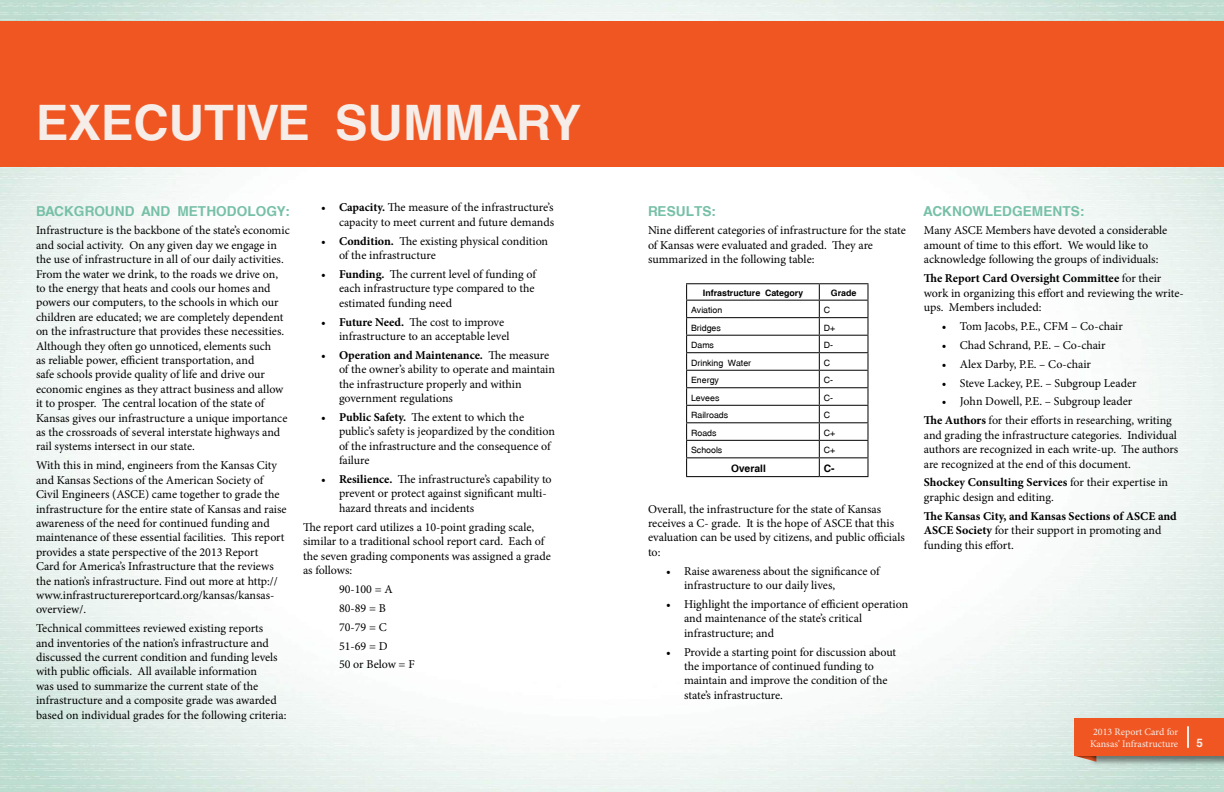
<style>
.page{position:relative;width:1224px;height:792px;background:#fff}
.page>*{position:absolute;margin:0;border:0;box-sizing:border-box;transform-origin:0 0}
.t1{font:700 50px "New Zurica";color:#f7ede8}
.t2{font:700 14px "New Zurica";color:#77c0a8}
.t3{font:12px/14.4px "Minion Pro";color:#000}
.t4{font:700 12px/14.4px "Minion Pro";color:#000}
.t5{font:700 12px "New Zurica";color:#f7ede8}
.t6{font:10.5px "New Zurica";color:#000}
.t7{font:700 10.5px "New Zurica";color:#000}
.t8{font:10px/12px "Minion Pro";color:#f7ede8;text-align:center}
.t9{font:700 9px "New Zurica";color:#000}
.s1{font-weight:700}
.s2{font-weight:400}
</style>
<div class="page">
<img style="left:0;top:0;width:1224px;height:792px">
<svg style="left:1075px;top:756px;width:13px;height:6px"></svg>
<div style="left:1088px;top:718px;width:136px;height:48px;background:#000;opacity:.47"></div>
<div style="left:1075px;top:719px;width:149px;height:37px;background:#f05622"></div>
<svg style="left:1188px;top:726px;width:1px;height:22px"></svg>
<div style="left:0;top:21px;width:1224px;height:145px;background:#f05622"></div>
<hr style="left:686px;top:283px;width:133px;height:1px;background:#000">
<hr style="left:819px;top:283px;width:49px;height:1px;background:#000">
<hr style="left:686px;top:317px;width:133px;height:1px;background:#000">
<hr style="left:819px;top:317px;width:49px;height:1px;background:#000">
<hr style="left:686px;top:335px;width:133px;height:1px;background:#000">
<hr style="left:819px;top:335px;width:49px;height:1px;background:#000">
<hr style="left:686px;top:352px;width:133px;height:1px;background:#000">
<hr style="left:819px;top:352px;width:49px;height:1px;background:#000">
<hr style="left:686px;top:370px;width:133px;height:1px;background:#000">
<hr style="left:819px;top:370px;width:49px;height:1px;background:#000">
<hr style="left:686px;top:387px;width:133px;height:1px;background:#000">
<hr style="left:819px;top:387px;width:49px;height:1px;background:#000">
<hr style="left:686px;top:405px;width:133px;height:1px;background:#000">
<hr style="left:819px;top:405px;width:49px;height:1px;background:#000">
<hr style="left:686px;top:422px;width:133px;height:1px;background:#000">
<hr style="left:819px;top:422px;width:49px;height:1px;background:#000">
<hr style="left:686px;top:440px;width:133px;height:1px;background:#000">
<hr style="left:819px;top:440px;width:49px;height:1px;background:#000">
<svg style="left:819px;top:284px;width:1px;height:192px"></svg>
<hr style="left:686px;top:300px;width:133px;height:1px;background:#000">
<hr style="left:819px;top:300px;width:49px;height:1px;background:#000">
<hr style="left:686px;top:457px;width:133px;height:1px;background:#000">
<svg style="left:686px;top:284px;width:1px;height:192px"></svg>
<hr style="left:819px;top:457px;width:49px;height:1px;background:#000">
<svg style="left:867px;top:284px;width:1px;height:192px"></svg>
<hr style="left:686px;top:476px;width:133px;height:1px;background:#000">
<hr style="left:819px;top:476px;width:49px;height:1px;background:#000">
<h1 class="t1" style="left:36px;top:94px;width:546px">EXECUTIVE SUMMARY</h1>
<p class="t2" style="left:36px;top:202px;width:256px">BACKGROUND AND METHODOLOGY:</p>
<p class="t3" style="left:36px;top:223px;width:255px">Infrastructure is the backbone of the state’s economic and social activity. On any given day we engage in the use of infrastructure in all of our daily activities.<br>From the water we drink, to the roads we drive on, to the energy that heats and cools our homes and powers our computers, to the schools in which our children are educated; we are completely dependent on the infrastructure that provides these necessities.<br>Although they often go unnoticed, elements such<br>as reliable power, efficient transportation, and<br>safe schools provide quality of life and drive our economic engines as they attract business and allow it to prosper. The central location of the state of Kansas gives our infrastructure a unique importance as the crossroads of several interstate highways and rail systems intersect in our state.</p>
<p class="t3" style="left:36px;top:458px;width:252px">With this in mind, engineers from the Kansas City and Kansas Sections of the American Society of Civil Engineers (ASCE) came together to grade the infrastructure for the entire state of Kansas and raise awareness of the need for continued funding and maintenance of these essential facilities. This report provides a state perspective of the 2013 Report<br>Card for America’s Infrastructure that the reviews the nation’s infrastructure. Find out more at http:// www.infrastructurereportcard.org/kansas/kansas&shy;overview/.</p>
<p class="t3" style="left:36px;top:621px;width:252px">Technical committees reviewed existing reports<br>and inventories of the nation’s infrastructure and discussed the current condition and funding levels with public officials. All available information<br>was used to summarize the current state of the infrastructure and a composite grade was awarded based on individual grades for the following criteria:</p>
<p class="t3" style="left:321px;top:200px;width:235px;text-align:right">• <span class="s1">Capacity.</span> The measure of the infrastructure’s capacity to meet current and future demands</p>
<p class="t3" style="left:339px;top:234px;width:211px;text-indent:-18px">• <span class="s1">Condition.</span> The existing physical condition of the infrastructure</p>
<p class="t3" style="left:339px;top:267px;width:198px;text-align:justify;text-indent:-18px">• <span class="s1">Funding.</span> The current level of funding of each infrastructure type compared to the estimated funding need</p>
<p class="t3" style="left:339px;top:315px;width:172px;text-indent:-18px">• <span class="s1">Future Need.</span> The cost to improve infrastructure to an acceptable level</p>
<p class="t3" style="left:339px;top:348px;width:218px;text-indent:-18px">• <span class="s1">Operation and Maintenance.</span> The measure of the owner’s ability to operate and maintain the infrastructure properly and within government regulations</p>
<p class="t3" style="left:339px;top:410px;width:217px;text-indent:-18px">• <span class="s1">Public Safety.</span> The extent to which the public’s safety is jeopardized by the condition of the infrastructure and the consequence of failure</p>
<p class="t3" style="left:339px;top:472px;width:214px;text-indent:-18px">• <span class="s1">Resilience.</span> The infrastructure’s capability to prevent or protect against significant multi&shy;hazard threats and incidents</p>
<p class="t3" style="left:303px;top:520px;width:249px">The report card utilizes a 10-point grading scale, similar to a traditional school report card. Each of the seven grading components was assigned a grade as follows:</p>
<p class="t3" style="left:339px;top:580px;width:77px;line-height:18.9px">90-100 = A<br>80-89 = B<br>70-79 = C<br>51-69 = D<br>50 or Below = F</p>
<p class="t2" style="left:648px;top:202px;width:70px">RESULTS:</p>
<p class="t3" style="left:648px;top:223px;width:259px">Nine different categories of infrastructure for the state of Kansas were evaluated and graded. They are summarized in the following table:</p>
<p class="t9" style="left:703px;top:288px;width:102px">INFRASTRUCTURE CATEGORY</p>
<p class="t9" style="left:831px;top:288px;width:27px">GRADE</p>
<p class="t6" style="left:691px;top:305px;width:33px">Aviation</p>
<p class="t6" style="left:824px;top:305px;width:8px">C</p>
<p class="t6" style="left:691px;top:322px;width:31px">Bridges</p>
<p class="t6" style="left:824px;top:322px;width:13px">D+</p>
<p class="t6" style="left:691px;top:340px;width:24px">Dams</p>
<p class="t6" style="left:824px;top:340px;width:11px">D-</p>
<p class="t6" style="left:691px;top:357px;width:62px">Drinking Water</p>
<p class="t6" style="left:824px;top:357px;width:8px">C</p>
<p class="t6" style="left:691px;top:375px;width:29px">Energy</p>
<p class="t6" style="left:824px;top:375px;width:11px">C-</p>
<p class="t6" style="left:691px;top:392px;width:30px">Levees</p>
<p class="t6" style="left:824px;top:392px;width:11px">C-</p>
<p class="t6" style="left:691px;top:410px;width:39px">Railroads</p>
<p class="t6" style="left:824px;top:410px;width:8px">C</p>
<p class="t6" style="left:691px;top:427px;width:27px">Roads</p>
<p class="t6" style="left:824px;top:427px;width:13px">C+</p>
<p class="t6" style="left:691px;top:445px;width:33px">Schools</p>
<p class="t6" style="left:824px;top:445px;width:13px">C+</p>
<p class="t7" style="left:731px;top:462px;width:36px">OVERALL</p>
<p class="t7" style="left:824px;top:462px;width:12px">C-</p>
<p class="t3" style="left:648px;top:502px;width:258px">Overall, the infrastructure for the state of Kansas receives a C- grade. It is the hope of ASCE that this evaluation can be used by citizens, and public officials to:</p>
<p class="t3" style="left:684px;top:564px;width:197px;text-indent:-18px">• Raise awareness about the significance of infrastructure to our daily lives,</p>
<p class="t3" style="left:684px;top:597px;width:226px;text-indent:-18px">• Highlight the importance of efficient operation and maintenance of the state’s critical infrastructure; and</p>
<p class="t3" style="left:684px;top:645px;width:214px;text-indent:-18px">• Provide a starting point for discussion about the importance of continued funding to maintain and improve the condition of the state’s infrastructure.</p>
<p class="t2" style="left:924px;top:202px;width:162px">ACKNOWLEDGEMENTS:</p>
<p class="t3" style="left:924px;top:223px;width:245px">Many ASCE Members have devoted a considerable amount of time to this effort. We would like to acknowledge following the groups of individuals:</p>
<p class="t3" style="left:924px;top:271px;width:261px"><span class="s1">The Report Card Oversight Committee</span> for their work in organizing this effort and reviewing the write&shy;ups. Members included:</p>
<p class="t3" style="left:942px;top:319px;width:183px">• Tom Jacobs, P.E., CFM – Co-chair</p>
<p class="t3" style="left:942px;top:338px;width:165px">• Chad Schrand, P.E. – Co-chair</p>
<p class="t3" style="left:942px;top:357px;width:151px">• Alex Darby, P.E. – Co-chair</p>
<p class="t3" style="left:942px;top:376px;width:196px">• Steve Lackey, P.E. – Subgroup Leader</p>
<p class="t3" style="left:924px;top:392px;width:250px;line-height:18.9px;text-indent:18px">• John Dowell, P.E. – Subgroup leader<br><span class="s1">The Authors</span> for their efforts in researching, writing</p>
<p class="t3" style="left:924px;top:428px;width:256px;text-align:justify">and grading the infrastructure categories. Individual authors are recognized in each write-up. The authors are recognized at the end of this document.</p>
<p class="t3" style="left:924px;top:475px;width:246px"><span class="s1">Shockey Consulting Services</span> for their expertise in graphic design and editing.</p>
<p class="t4" style="left:924px;top:509px;width:255px">The Kansas City, and Kansas Sections of ASCE and<br>ASCE Society <span class="s2">for their support in promoting and funding this effort.</span></p>
<p class="t8" style="left:1090px;top:726px;width:90px">2013 Report Card for<br>Kansas’ Infrastructure</p>
<p class="t5" style="left:1197px;top:736px;width:8px">5</p>
</div>
